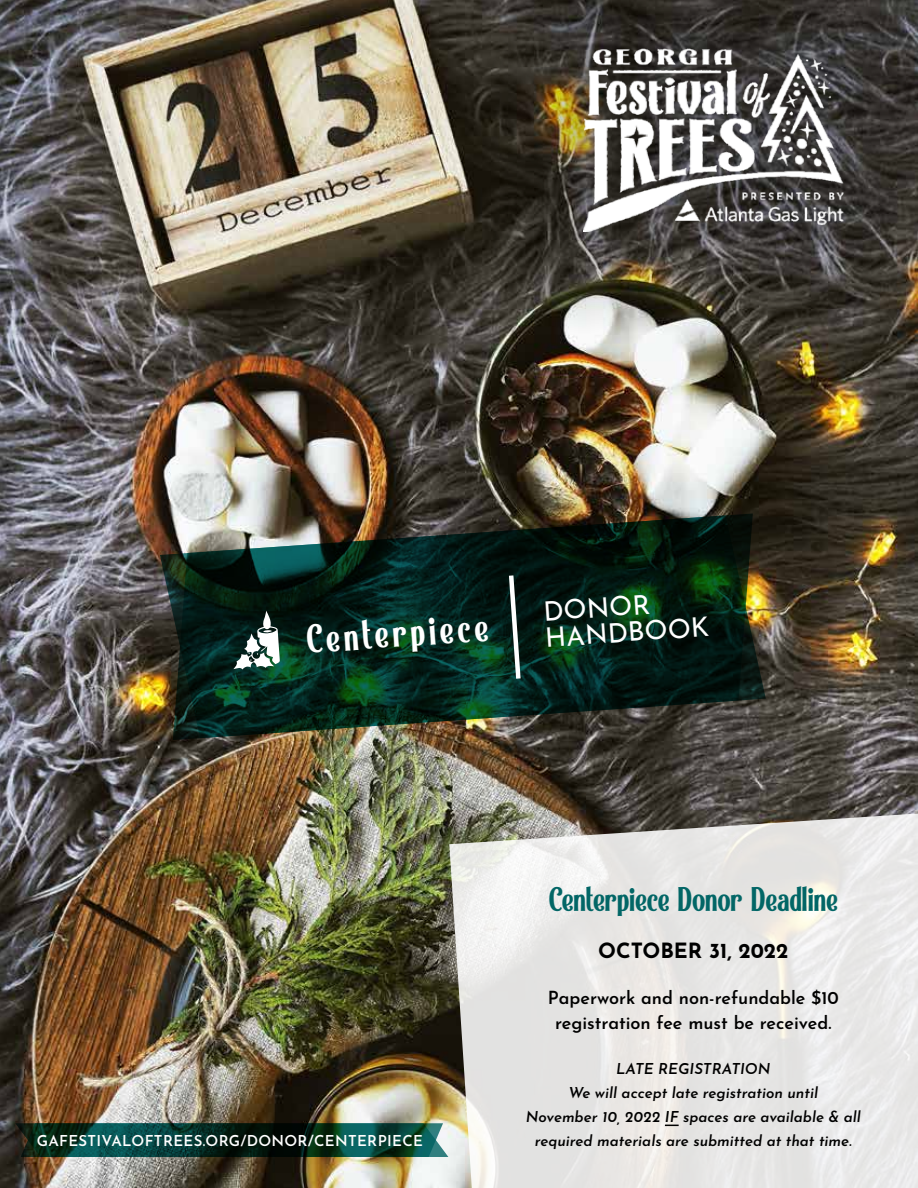
<style>
.page{position:relative;width:918px;height:1188px;background:#fff}
.page>*{position:absolute;margin:0;border:0;box-sizing:border-box;transform-origin:0 0}
.t1{font:39px "Reverb";color:#fff}
.t2{font:33px "Reverb";letter-spacing:-.005em;color:#026666}
.t3{font:27px/26.4px "Josefin Sans";color:#fff}
.t4{font:700 21px "Josefin Sans";color:#000}
.t5{font:600 18px/24.6px "Josefin Sans";color:#000;text-align:center}
.t6{font:italic 600 15px/24px "Josefin Sans";color:#000;text-align:center}
.t7{font:600 15px "Josefin Sans";letter-spacing:.02em;color:#fff}
</style>
<div class="page">
<img style="left:0;top:0;width:918px;height:1188px">
<svg style="left:15px;top:1123px;width:433px;height:34px;background:#0c3a31"></svg>
<svg style="left:449px;top:813px;width:469px;height:375px;background:#e1e0de"></svg>
<svg style="left:665px;top:1125px;width:14px;height:1px"></svg>
<img style="left:136px;top:511px;width:653px;height:232px">
<img style="left:123px;top:515px;width:679px;height:223px">
<svg style="left:506px;top:571px;width:17px;height:112px"></svg>
<div style="left:479px;top:0;width:439px;height:336px;background:#000;opacity:.34"></div>
<img style="left:583px;top:49px;width:262px;height:182px">
<svg style="left:233px;top:611px;width:47px;height:58px"></svg>
<h1 class="t1" style="left:304px;top:607px;width:183px;rotate:-4deg">Centerpiece</h1>
<h3 class="t3" style="left:542px;top:595px;width:166px;rotate:-4deg">DONOR<br>HANDBOOK</h3>
<h2 class="t2" style="left:549px;top:872px;width:291px">Centerpiece Donor Deadline</h2>
<h3 class="t4" style="left:598px;top:932px;width:192px">OCTOBER 31, 2022</h3>
<p class="t5" style="left:548px;top:983px;width:293px">Paperwork and non-refundable $10 registration fee must be received.</p>
<p class="t6" style="left:526px;top:1056px;width:337px">LATE REGISTRATION<br>We will accept late registration until<br>November 10, 2022 IF spaces are available &amp; all</p>
<p class="t7" style="left:37px;top:1128px;width:388px">GAFESTIVALOFTREES.ORG/DONOR/CENTERPIECE</p>
<p class="t6" style="left:535px;top:1128px;width:318px">required materials are submitted at that time.</p>
</div>
